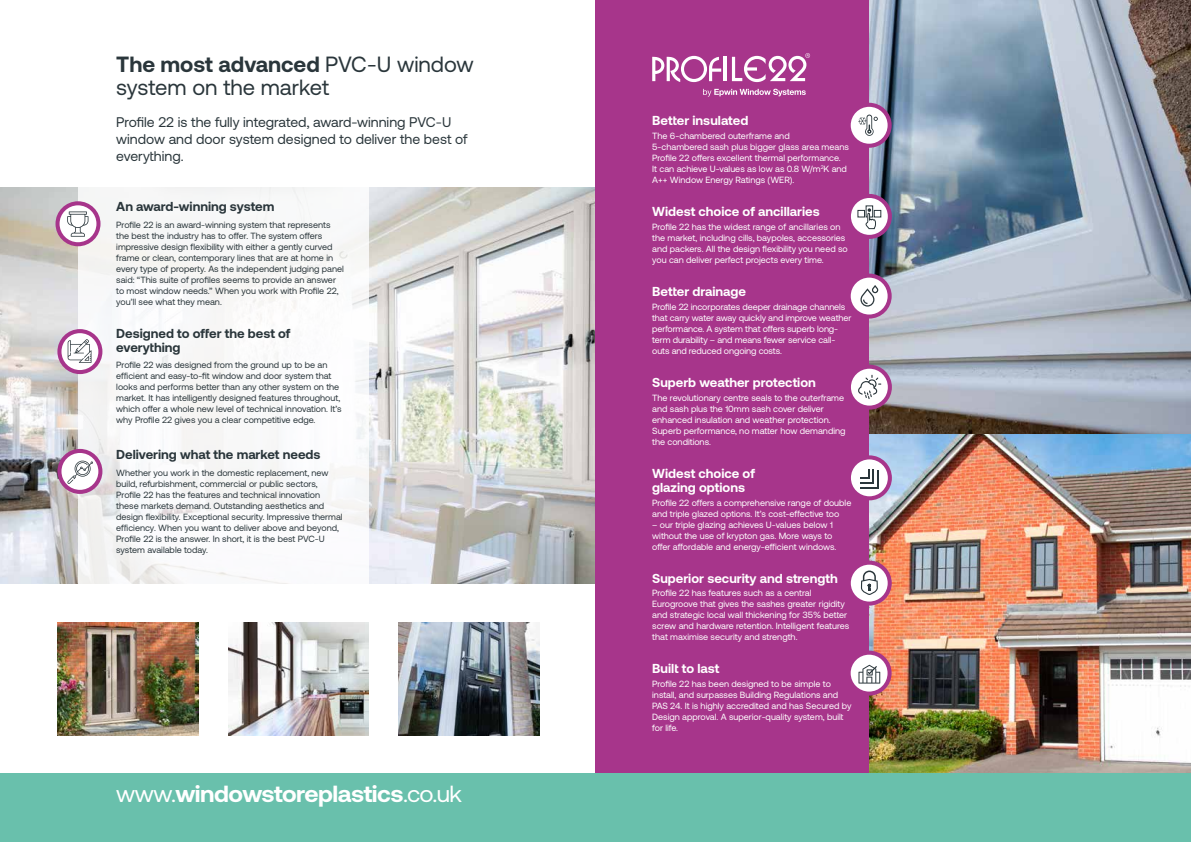
<style>
.page{position:relative;width:1191px;height:842px;background:#fff}
.page>*{position:absolute;margin:0;border:0;box-sizing:border-box;transform-origin:0 0}
.t1{font:700 23.3px "Aeonik";letter-spacing:-.02em;color:#fff;scale:1.04 1}
.t2{font:22px/23px "Aeonik";color:#2a363b}
.t3{font:14px/17px "Aeonik";color:#2a363b}
.t4{font:700 13px/14px "Aeonik";color:#fff}
.t5{font:700 13px/14px "Aeonik";color:#2a363b}
.t6{font:9px/11px "Aeonik";color:#fff}
.t7{font:9px/11px "Aeonik";color:#2a363b}
.s1{font-weight:700}
.s2{font-weight:400}
</style>
<div class="page">
<img style="left:869px;top:0;width:322px;height:774px">
<img style="left:0;top:187px;width:595px;height:397px">
<div style="left:595px;top:0;width:274px;height:842px;background:#a7358b"></div>
<div style="left:0;top:774px;width:1191px;height:68px;background:#69c0ac"></div>
<div style="left:78px;top:180px;width:291px;height:410px;background:#f8f9f9"></div>
<svg style="left:55px;top:201px;width:45px;height:45px"></svg>
<svg style="left:57px;top:329px;width:45px;height:45px"></svg>
<svg style="left:57px;top:449px;width:45px;height:45px"></svg>
<img style="left:57px;top:623px;width:141px;height:112px">
<img style="left:228px;top:623px;width:141px;height:112px">
<img style="left:399px;top:623px;width:140px;height:112px">
<svg style="left:851px;top:455px;width:41px;height:45px"></svg>
<svg style="left:850px;top:103px;width:41px;height:45px"></svg>
<svg style="left:851px;top:365px;width:41px;height:45px"></svg>
<svg style="left:850px;top:194px;width:42px;height:45px"></svg>
<svg style="left:850px;top:274px;width:41px;height:45px"></svg>
<svg style="left:850px;top:561px;width:41px;height:45px"></svg>
<svg style="left:850px;top:651px;width:41px;height:45px"></svg>
<svg style="left:652px;top:56px;width:69px;height:26px"></svg>
<hr style="left:724px;top:57px;width:3px;height:24px;background:#fff">
<svg style="left:703px;top:89px;width:102px;height:8px"></svg>
<svg style="left:732px;top:53px;width:78px;height:29px"></svg>
<h2 class="t2" style="left:116px;top:53px;width:359px"><span class="s1">The most advanced</span> PVC-U window system on the market</h2>
<h3 class="t3" style="left:116px;top:114px;width:352px">Profile 22 is the fully integrated, award-winning PVC-U window and door system designed to deliver the best of everything.</h3>
<h3 class="t5" style="left:116px;top:199px;width:160px">An award-winning system</h3>
<p class="t7" style="left:116px;top:219px;width:229px">Profile 22 is an award-winning system that represents the best the industry has to offer. The system offers impressive design flexibility with either a gently curved frame or clean, contemporary lines that are at home in every type of property. As the independent judging panel said: “This suite of profiles seems to provide an answer to most window needs.” When you work with Profile 22, you’ll see what they mean.</p>
<h3 class="t5" style="left:116px;top:326px;width:175px">Designed to offer the best of everything</h3>
<p class="t7" style="left:116px;top:360px;width:227px">Profile 22 was designed from the ground up to be an efficient and easy-to-fit window and door system that looks and performs better than any other system on the market. It has intelligently designed features throughout, which offer a whole new level of technical innovation. It’s why Profile 22 gives you a clear competitive edge.</p>
<h3 class="t5" style="left:116px;top:448px;width:206px">Delivering what the market needs</h3>
<p class="t7" style="left:116px;top:467px;width:228px">Whether you work in the domestic replacement, new build, refurbishment, commercial or public sectors, Profile 22 has the features and technical innovation these markets demand. Outstanding aesthetics and design flexibility. Exceptional security. Impressive thermal efficiency. When you want to deliver above and beyond, Profile 22 is the answer. In short, it is the best PVC-U system available today.</p>
<h1 class="t1" style="left:116px;top:780px;width:334px"><span class="s2">www.</span>windowstoreplastics<span class="s2">.co.uk</span></h1>
<h3 class="t4" style="left:652px;top:114px;width:98px">Better insulated</h3>
<p class="t6" style="left:652px;top:131px;width:198px">The 6-chambered outerframe and<br>5-chambered sash plus bigger glass area means Profile 22 offers excellent thermal performance.<br>It can achieve U-values as low as 0.8 W/m<sup>2</sup>K and A++ Window Energy Ratings (WER).</p>
<h3 class="t4" style="left:652px;top:204px;width:169px">Widest choice of ancillaries</h3>
<p class="t6" style="left:652px;top:221px;width:197px">Profile 22 has the widest range of ancillaries on the market, including cills, baypoles, accessories and packers. All the design flexibility you need so you can deliver perfect projects every time.</p>
<h3 class="t4" style="left:652px;top:284px;width:95px">Better drainage</h3>
<p class="t6" style="left:652px;top:301px;width:201px">Profile 22 incorporates deeper drainage channels that carry water away quickly and improve weather performance. A system that offers superb long&shy;term durability – and means fewer service call&shy;outs and reduced ongoing costs.</p>
<h3 class="t4" style="left:652px;top:375px;width:165px">Superb weather protection</h3>
<p class="t6" style="left:652px;top:392px;width:195px">The revolutionary centre seals to the outerframe and sash plus the 10mm sash cover deliver enhanced insulation and weather protection.<br>Superb performance, no matter how demanding the conditions.</p>
<h3 class="t4" style="left:652px;top:466px;width:104px">Widest choice of glazing options</h3>
<p class="t6" style="left:652px;top:497px;width:201px">Profile 22 offers a comprehensive range of double and triple glazed options. It’s cost-effective too</p>
<p class="t6" style="left:652px;top:519px;width:186px">– our triple glazing achieves U-values below 1 without the use of krypton gas. More ways to offer affordable and energy-efficient windows.</p>
<h3 class="t4" style="left:652px;top:571px;width:187px">Superior security and strength</h3>
<p class="t6" style="left:652px;top:588px;width:199px">Profile 22 has features such as a central Eurogroove that gives the sashes greater rigidity and strategic local wall thickening for 35% better screw and hardware retention. Intelligent features that maximise security and strength.</p>
<h3 class="t4" style="left:652px;top:662px;width:68px">Built to last</h3>
<p class="t6" style="left:652px;top:679px;width:201px">Profile 22 has been designed to be simple to install, and surpasses Building Regulations and PAS 24. It is highly accredited and has Secured by Design approval. A superior-quality system, built for life.</p>
</div>
